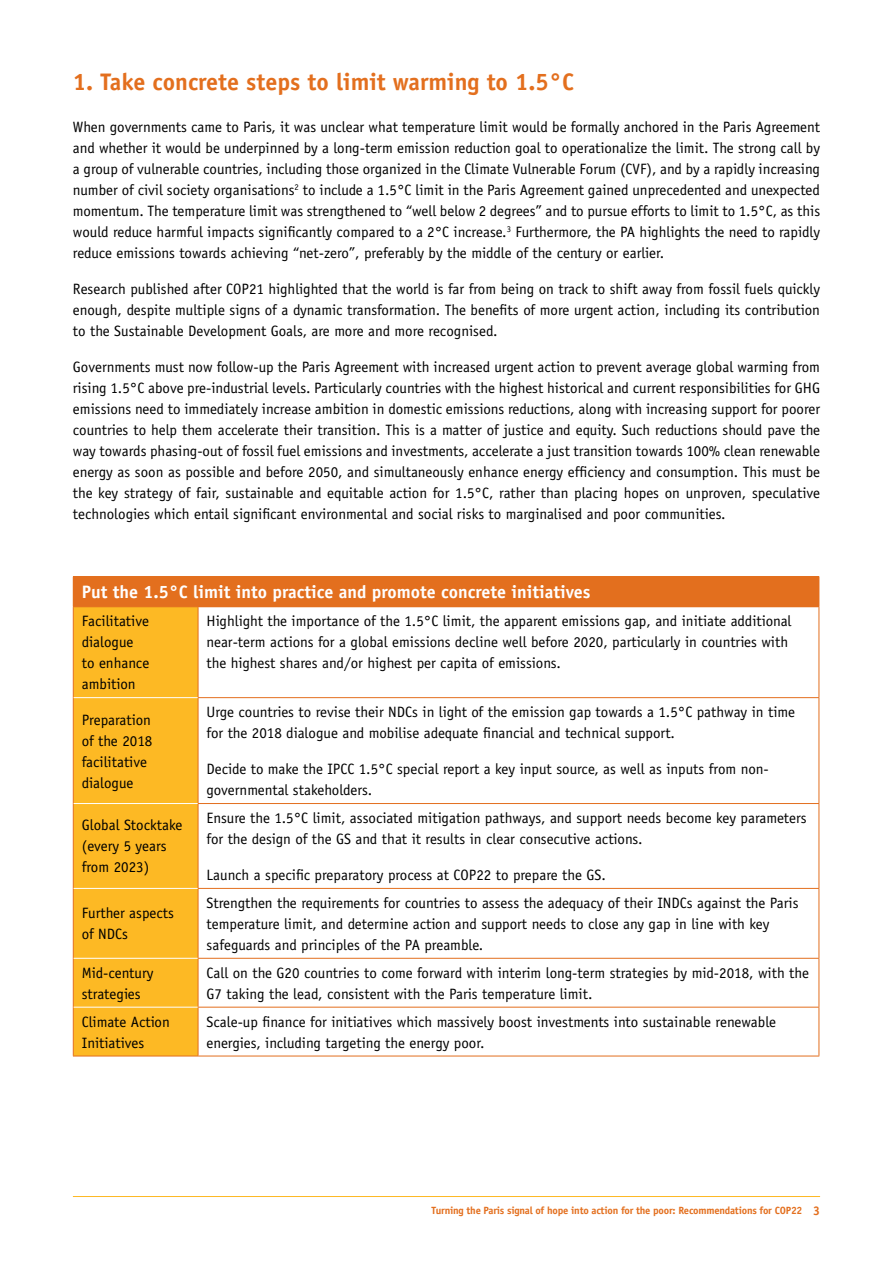
<style>
.page{position:relative;width:893px;height:1263px;background:#fff}
.page>*{position:absolute;margin:0;border:0;box-sizing:border-box;transform-origin:0 0}
.t1{font:700 24px "Officina Sans Std";color:#e36f1e}
.t2{font:700 18px "Officina Sans Std";color:#fff}
.t3{font:15px/21px "Officina Sans Std";color:#000}
.t4{font:700 10.5px "Officina Sans Std";letter-spacing:-.02em;color:#e36f1e}
.s1{font-size:12.6px}
</style>
<div class="page">
<hr style="left:73px;top:1196px;width:747px;height:1px;background:#fdb924">
<div style="left:73px;top:577px;width:746px;height:30px;background:#e36f1e"></div>
<div style="left:74px;top:607px;width:124px;height:449px;background:#fdb924"></div>
<hr style="left:73px;top:576px;width:125px;height:1px;background:#e36f1e">
<hr style="left:198px;top:576px;width:621px;height:1px;background:#e36f1e">
<svg style="left:819px;top:577px;width:1px;height:29px"></svg>
<hr style="left:73px;top:607px;width:1px;height:91px;background:#e36f1e">
<hr style="left:198px;top:607px;width:1px;height:90px;background:#e36f1e">
<hr style="left:819px;top:607px;width:1px;height:90px;background:#e36f1e">
<hr style="left:73px;top:698px;width:1px;height:105px;background:#e36f1e">
<hr style="left:198px;top:697px;width:621px;height:1px;background:#e36f1e">
<hr style="left:198px;top:698px;width:1px;height:105px;background:#e36f1e">
<hr style="left:819px;top:698px;width:1px;height:105px;background:#e36f1e">
<hr style="left:73px;top:803px;width:1px;height:85px;background:#e36f1e">
<hr style="left:198px;top:803px;width:621px;height:1px;background:#e36f1e">
<hr style="left:198px;top:804px;width:1px;height:84px;background:#e36f1e">
<hr style="left:819px;top:804px;width:1px;height:84px;background:#e36f1e">
<hr style="left:73px;top:888px;width:1px;height:70px;background:#e36f1e">
<hr style="left:198px;top:888px;width:621px;height:1px;background:#e36f1e">
<hr style="left:198px;top:889px;width:1px;height:69px;background:#e36f1e">
<hr style="left:819px;top:889px;width:1px;height:69px;background:#e36f1e">
<hr style="left:73px;top:958px;width:1px;height:49px;background:#e36f1e">
<hr style="left:198px;top:958px;width:621px;height:1px;background:#e36f1e">
<hr style="left:198px;top:959px;width:1px;height:48px;background:#e36f1e">
<hr style="left:819px;top:959px;width:1px;height:48px;background:#e36f1e">
<hr style="left:73px;top:1007px;width:1px;height:49px;background:#e36f1e">
<hr style="left:198px;top:1007px;width:621px;height:1px;background:#e36f1e">
<hr style="left:198px;top:1007px;width:1px;height:49px;background:#e36f1e">
<hr style="left:819px;top:1007px;width:1px;height:49px;background:#e36f1e">
<hr style="left:73px;top:1056px;width:125px;height:1px;background:#e36f1e">
<hr style="left:198px;top:1056px;width:621px;height:1px;background:#e36f1e">
<hr style="left:74px;top:697px;width:124px;height:1px;background:#fff">
<hr style="left:74px;top:803px;width:124px;height:1px;background:#fff">
<hr style="left:74px;top:888px;width:124px;height:1px;background:#fff">
<hr style="left:74px;top:958px;width:124px;height:1px;background:#fff">
<hr style="left:74px;top:1007px;width:124px;height:1px;background:#fff">
<h1 class="t1" style="left:73px;top:67px;width:503px">1. Take concrete steps to limit warming to 1.5°C</h1>
<p class="t3" style="left:73px;top:117px;width:749px;text-align:justify">When governments came to Paris, it was unclear what temperature limit would be formally anchored in the Paris Agreement and whether it would be underpinned by a long-term emission reduction goal to operationalize the limit. The strong call by a group of vulnerable countries, including those organized in the Climate Vulnerable Forum (CVF), and by a rapidly increasing number of civil society organisations<sup>2</sup> to include a 1.5°C limit in the Paris Agreement gained unprecedented and unexpected momentum. The temperature limit was strengthened to “well below 2 degrees” and to pursue efforts to limit to 1.5°C, as this would reduce harmful impacts significantly compared to a 2°C increase.<sup>3</sup> Furthermore, the PA highlights the need to rapidly reduce emissions towards achieving “net-zero”, preferably by the middle of the century or earlier.</p>
<p class="t3" style="left:73px;top:279px;width:749px;text-align:justify">Research published after COP21 highlighted that the world is far from being on track to shift away from fossil fuels quickly enough, despite multiple signs of a dynamic transformation. The benefits of more urgent action, including its contribution to the Sustainable Development Goals, are more and more recognised.</p>
<p class="t3" style="left:73px;top:357px;width:749px;text-align:justify">Governments must now follow-up the Paris Agreement with increased urgent action to prevent average global warming from rising 1.5°C above pre-industrial levels. Particularly countries with the highest historical and current responsibilities for GHG emissions need to immediately increase ambition in domestic emissions reductions, along with increasing support for poorer countries to help them accelerate their transition. This is a matter of justice and equity. Such reductions should pave the way towards phasing-out of fossil fuel emissions and investments, accelerate a just transition towards 100% clean renewable energy as soon as possible and before 2050, and simultaneously enhance energy efficiency and consumption. This must be the key strategy of fair, sustainable and equitable action for 1.5°C, rather than placing hopes on unproven, speculative technologies which entail significant environmental and social risks to marginalised and poor communities.</p>
<p class="t2" style="left:82px;top:581px;width:510px">Put the 1.5°C limit into practice and promote concrete initiatives</p>
<p class="t3" style="left:82px;top:611px;width:69px">Facilitative dialogue to enhance ambition</p>
<p class="t3" style="left:207px;top:611px;width:586px">Highlight the importance of the 1.5°C limit, the apparent emissions gap, and initiate additional near-term actions for a global emissions decline well before 2020, particularly in countries with the highest shares and/or highest per capita of emissions.</p>
<p class="t3" style="left:82px;top:709px;width:72px">Preparation of the 2018 facilitative dialogue</p>
<p class="t3" style="left:207px;top:701px;width:590px">Urge countries to revise their NDCs in light of the emission gap towards a 1.5°C pathway in time for the 2018 dialogue and mobilise adequate financial and technical support.</p>
<p class="t3" style="left:207px;top:758px;width:564px">Decide to make the IPCC 1.5°C special report a key input source, as well as inputs from non&shy;governmental stakeholders.</p>
<p class="t3" style="left:82px;top:815px;width:102px">Global Stocktake (every 5 years from 2023)</p>
<p class="t3" style="left:207px;top:807px;width:602px">Ensure the 1.5°C limit, associated mitigation pathways, and support needs become key parameters for the design of the GS and that it results in clear consecutive actions.</p>
<p class="t3" style="left:207px;top:864px;width:401px">Launch a specific preparatory process at COP22 to prepare the GS.</p>
<p class="t3" style="left:82px;top:903px;width:94px">Further aspects of NDCs</p>
<p class="t3" style="left:207px;top:892px;width:593px">Strengthen the requirements for countries to assess the adequacy of their INDCs against the Paris temperature limit, and determine action and support needs to close any gap in line with key safeguards and principles of the PA preamble.</p>
<p class="t3" style="left:82px;top:962px;width:73px">Mid-century strategies</p>
<p class="t3" style="left:207px;top:962px;width:604px">Call on the G20 countries to come forward with interim long-term strategies by mid-2018, with the<br>G7 taking the lead, consistent with the Paris temperature limit.</p>
<p class="t3" style="left:82px;top:1011px;width:90px">Climate Action<br>Initiatives</p>
<p class="t3" style="left:207px;top:1011px;width:571px">Scale-up finance for initiatives which massively boost investments into sustainable renewable energies, including targeting the energy poor.</p>
<p class="t4" style="left:431px;top:1203px;width:390px">Turning the Paris signal of hope into action for the poor: Recommendations for COP22 <span class="s1">3</span></p>
</div>
